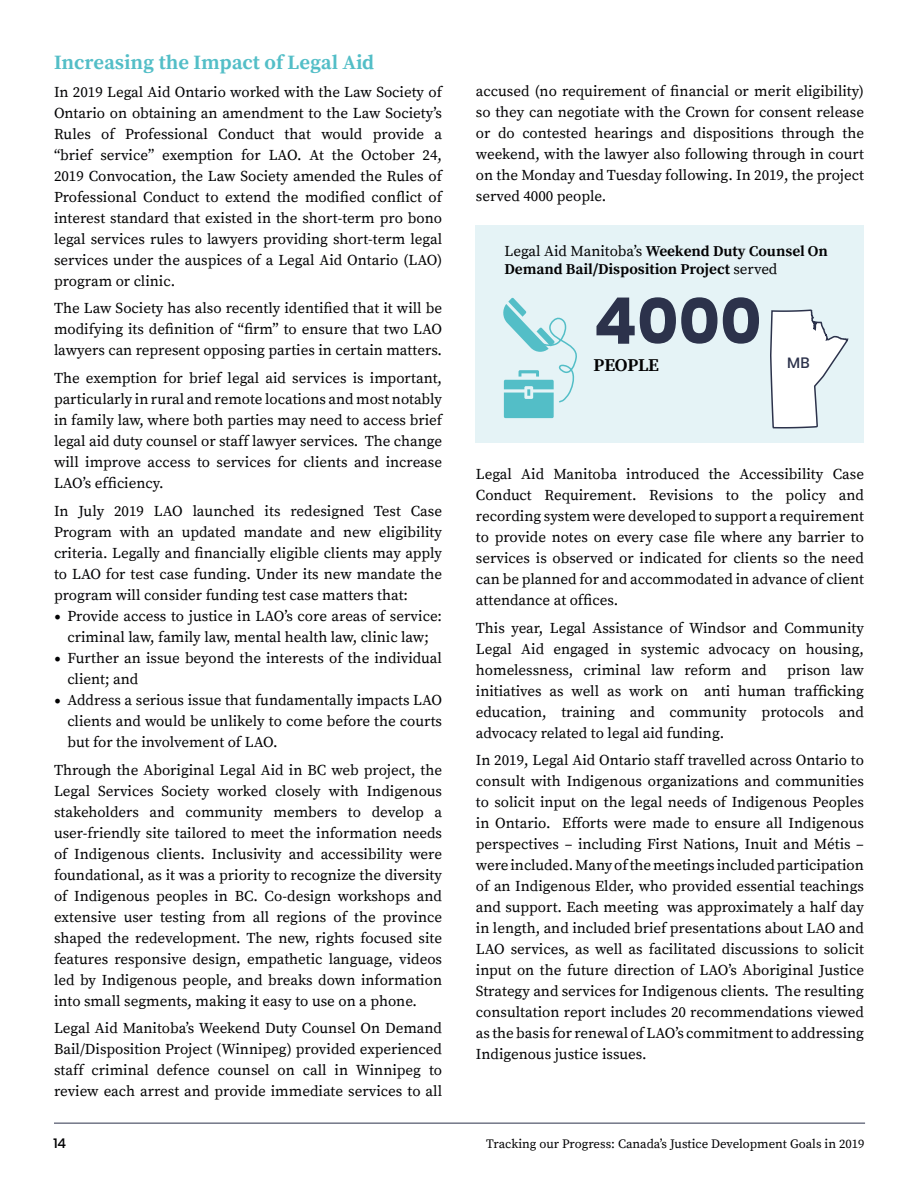
<style>
.page{position:relative;width:918px;height:1188px;background:#fff}
.page>*{position:absolute;margin:0;border:0;box-sizing:border-box;transform-origin:0 0}
.t1{font:700 64.5px "Poppins";color:#2c324b}
.t2{font:700 20.25px "Source Serif Pro";color:#53bec7}
.t3{font:700 18px "Source Serif Pro";letter-spacing:-.01em;color:#020203}
.t4{font:15px/21px "Source Serif Pro";color:#020203;text-align:justify}
.t5{font:700 15px/18px "Source Serif Pro";color:#020203}
.t6{font:500 15px "Poppins";color:#2c324b}
.t7{font:500 13.5px "Poppins";color:#020203}
.t8{font:12.75px "Source Serif Pro";color:#020203}
.s1{font-family:"Minion Pro";font-size:18px}
.s2{font-weight:400}
</style>
<div class="page">
<hr style="left:54px;top:1123px;width:811px;height:1px;background:#2c324b">
<div style="left:476px;top:225px;width:388px;height:218px;background:#e5f3f6"></div>
<svg style="left:770px;top:309px;width:79px;height:120px"></svg>
<svg style="left:503px;top:298px;width:74px;height:120px"></svg>
<h2 class="t2" style="left:54px;top:50px;width:322px">Increasing the Impact of Legal Aid</h2>
<p class="t4" style="left:54px;top:82px;width:390px">In 2019 Legal Aid Ontario worked with the Law Society of Ontario on obtaining an amendment to the Law Society’s Rules of Professional Conduct that would provide a “brief service” exemption for LAO. At the October 24, 2019 Convocation, the Law Society amended the Rules of Professional Conduct to extend the modified conflict of interest standard that existed in the short-term pro bono legal services rules to lawyers providing short-term legal services under the auspices of a Legal Aid Ontario (LAO) program or clinic.</p>
<p class="t4" style="left:54px;top:298px;width:390px">The Law Society has also recently identified that it will be modifying its definition of “firm” to ensure that two LAO lawyers can represent opposing parties in certain matters.</p>
<p class="t4" style="left:54px;top:368px;width:390px">The exemption for brief legal aid services is important, particularly in rural and remote locations and most notably in family law, where both parties may need to access brief legal aid duty counsel or staff lawyer services. The change will improve access to services for clients and increase LAO’s efficiency.</p>
<p class="t4" style="left:54px;top:501px;width:390px">In July 2019 LAO launched its redesigned Test Case Program with an updated mandate and new eligibility criteria. Legally and financially eligible clients may apply to LAO for test case funding. Under its new mandate the program will consider funding test case matters that:</p>
<p class="t4" style="left:54px;top:606px;width:390px;text-align:center"><span class="s1">•</span> Provide access to justice in LAO’s core areas of service: criminal law, family law, mental health law, clinic law;</p>
<p class="t4" style="left:68px;top:648px;width:376px;text-indent:-14px"><span class="s1">•</span> Further an issue beyond the interests of the individual client; and</p>
<p class="t4" style="left:68px;top:690px;width:376px;text-indent:-14px"><span class="s1">•</span> Address a serious issue that fundamentally impacts LAO clients and would be unlikely to come before the courts but for the involvement of LAO.</p>
<p class="t4" style="left:54px;top:760px;width:390px">Through the Aboriginal Legal Aid in BC web project, the Legal Services Society worked closely with Indigenous stakeholders and community members to develop a user-friendly site tailored to meet the information needs of Indigenous clients. Inclusivity and accessibility were foundational, as it was a priority to recognize the diversity of Indigenous peoples in BC. Co-design workshops and extensive user testing from all regions of the province shaped the redevelopment. The new, rights focused site features responsive design, empathetic language, videos led by Indigenous people, and breaks down information into small segments, making it easy to use on a phone.</p>
<p class="t4" style="left:54px;top:1018px;width:390px">Legal Aid Manitoba’s Weekend Duty Counsel On Demand Bail/Disposition Project (Winnipeg) provided experienced staff criminal defence counsel on call in Winnipeg to review each arrest and provide immediate services to all</p>
<p class="t4" style="left:476px;top:82px;width:390px">accused (no requirement of financial or merit eligibility) so they can negotiate with the Crown for consent release or do contested hearings and dispositions through the weekend, with the lawyer also following through in court on the Monday and Tuesday following. In 2019, the project served 4000 people.</p>
<p class="t5" style="left:504px;top:242px;width:325px"><span class="s2">Legal Aid Manitoba’s</span> Weekend Duty Counsel On<br>Demand Bail/Disposition Project <span class="s2">served</span></p>
<h1 class="t1" style="left:594px;top:284px;width:169px">4000</h1>
<p class="t3" style="left:594px;top:355px;width:67px">PEOPLE</p>
<p class="t6" style="left:787px;top:354px;width:24px">MB</p>
<p class="t4" style="left:476px;top:464px;width:390px">Legal Aid Manitoba introduced the Accessibility Case Conduct Requirement. Revisions to the policy and recording system were developed to support a requirement to provide notes on every case file where any barrier to services is observed or indicated for clients so the need can be planned for and accommodated in advance of client attendance at offices.</p>
<p class="t4" style="left:476px;top:618px;width:390px">This year, Legal Assistance of Windsor and Community Legal Aid engaged in systemic advocacy on housing, homelessness, criminal law reform and</p>
<p class="t4" style="left:476px;top:660px;width:390px;text-indent:311px">prison law initiatives as well as work on anti human trafficking education, training and community protocols and advocacy related to legal aid funding.</p>
<p class="t4" style="left:476px;top:751px;width:390px">In 2019, Legal Aid Ontario staff travelled across Ontario to consult with Indigenous organizations and communities to solicit input on the legal needs of Indigenous Peoples in Ontario. Efforts were made to ensure all Indigenous perspectives – including First Nations, Inuit and Métis – were included. Many of the meetings included participation of an Indigenous Elder, who provided essential teachings and support. Each meeting was approximately a half day in length, and included brief presentations about LAO and LAO services, as well as facilitated discussions to solicit input on the future direction of LAO’s Aboriginal Justice Strategy and services for Indigenous clients. The resulting consultation report includes 20 recommendations viewed as the basis for renewal of LAO’s commitment to addressing Indigenous justice issues.</p>
<p class="t7" style="left:53px;top:1135px;width:14px">14</p>
<p class="t8" style="left:486px;top:1136px;width:380px">Tracking our Progress: Canada’s Justice Development Goals in 2019</p>
</div>
